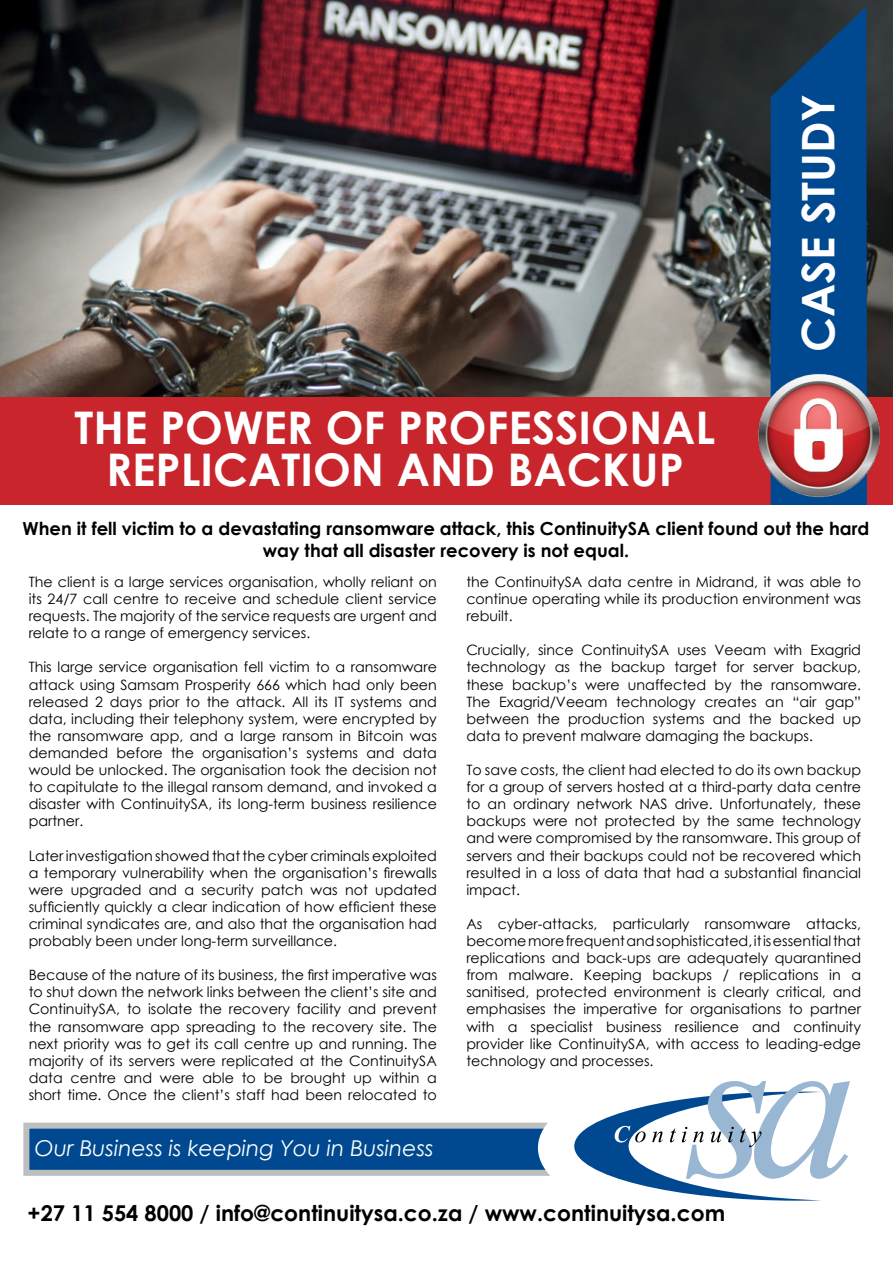
<style>
.page{position:relative;width:893px;height:1263px;background:#fff}
.page>*{position:absolute;margin:0;border:0;box-sizing:border-box;transform-origin:0 0}
.t1{font:700 45px/42px "Century Gothic";color:#fff;text-align:center}
.t2{font:700 21.75px "Century Gothic";color:#000}
.t3{font:italic 21.75px "Century Gothic";color:#fff}
.t4{font:700 18px/21.6px "Century Gothic";color:#000;text-align:center}
.t5{font:14.25px/17.1px "Century Gothic";color:#000;text-align:justify}
</style>
<div class="page">
<div style="left:23px;top:1123px;width:717px;height:53px;background:#004990;border:6px solid #bcbec0"></div>
<img style="left:0;top:0;width:893px;height:397px">
<svg style="left:538px;top:1122px;width:36px;height:54px;background:#eff3f6"></svg>
<svg style="left:574px;top:1081px;width:276px;height:120px"></svg>
<div style="left:0;top:397px;width:893px;height:108px;background:#c9252c"></div>
<svg style="left:771px;top:7px;width:96px;height:355px;background:#054582"></svg>
<img style="left:744px;top:362px;width:149px;height:143px">
<h1 class="t1" style="left:75px;top:405px;width:642px">THE POWER OF PROFESSIONAL<br>REPLICATION AND BACKUP</h1>
<h1 class="t1" style="left:795px;top:352px;width:260px;rotate:-90deg">CASE STUDY</h1>
<p class="t4" style="left:23px;top:517px;width:848px">When it fell victim to a devastating ransomware attack, this ContinuitySA client found out the hard way that all disaster recovery is not equal.</p>
<p class="t5" style="left:466px;top:573px;width:396px">the ContinuitySA data centre in Midrand, it was able to continue operating while its production environment was rebuilt.</p>
<p class="t5" style="left:466px;top:641px;width:396px">Crucially, since ContinuitySA uses Veeam with Exagrid technology as the backup target for server backup, these backup’s were unaffected by the ransomware.<br>The Exagrid/Veeam technology creates an “air gap” between the production systems and the backed up data to prevent malware damaging the backups.</p>
<p class="t5" style="left:466px;top:761px;width:396px">To save costs, the client had elected to do its own backup for a group of servers hosted at a third-party data centre to an ordinary network NAS drive. Unfortunately, these backups were not protected by the same technology and were compromised by the ransomware. This group of servers and their backups could not be recovered which resulted in a loss of data that had a substantial financial impact.</p>
<p class="t5" style="left:466px;top:915px;width:396px">As cyber-attacks, particularly ransomware attacks, become more frequent and sophisticated, it is essential that replications and back-ups are adequately quarantined from malware. Keeping backups / replications in a sanitised, protected environment is clearly critical, and emphasises the imperative for organisations to partner with a specialist business resilience and continuity provider like ContinuitySA, with access to leading-edge technology and processes.</p>
<p class="t5" style="left:29px;top:573px;width:410px">The client is a large services organisation, wholly reliant on its 24/7 call centre to receive and schedule client service requests. The majority of the service requests are urgent and relate to a range of emergency services.</p>
<p class="t5" style="left:29px;top:658px;width:410px">This large service organisation fell victim to a ransomware attack using Samsam Prosperity 666 which had only been released 2 days prior to the attack. All its IT systems and data, including their telephony system, were encrypted by the ransomware app, and a large ransom in Bitcoin was demanded before the organisation’s systems and data would be unlocked. The organisation took the decision not to capitulate to the illegal ransom demand, and invoked a disaster with ContinuitySA, its long-term business resilience partner.</p>
<p class="t5" style="left:29px;top:847px;width:410px">Later investigation showed that the cyber criminals exploited a temporary vulnerability when the organisation’s firewalls were upgraded and a security patch was not updated sufficiently quickly a clear indication of how efficient these criminal syndicates are, and also that the organisation had probably been under long-term surveillance.</p>
<p class="t5" style="left:29px;top:966px;width:410px">Because of the nature of its business, the first imperative was to shut down the network links between the client’s site and ContinuitySA, to isolate the recovery facility and prevent the ransomware app spreading to the recovery site. The next priority was to get its call centre up and running. The majority of its servers were replicated at the ContinuitySA data centre and were able to be brought up within a short time. Once the client’s staff had been relocated to</p>
<h2 class="t3" style="left:35px;top:1132px;width:400px">Our Business is keeping You in Business</h2>
<h2 class="t2" style="left:28px;top:1197px;width:699px">+27 11 554 8000 / info@continuitysa.co.za / www.continuitysa.com</h2>
</div>
